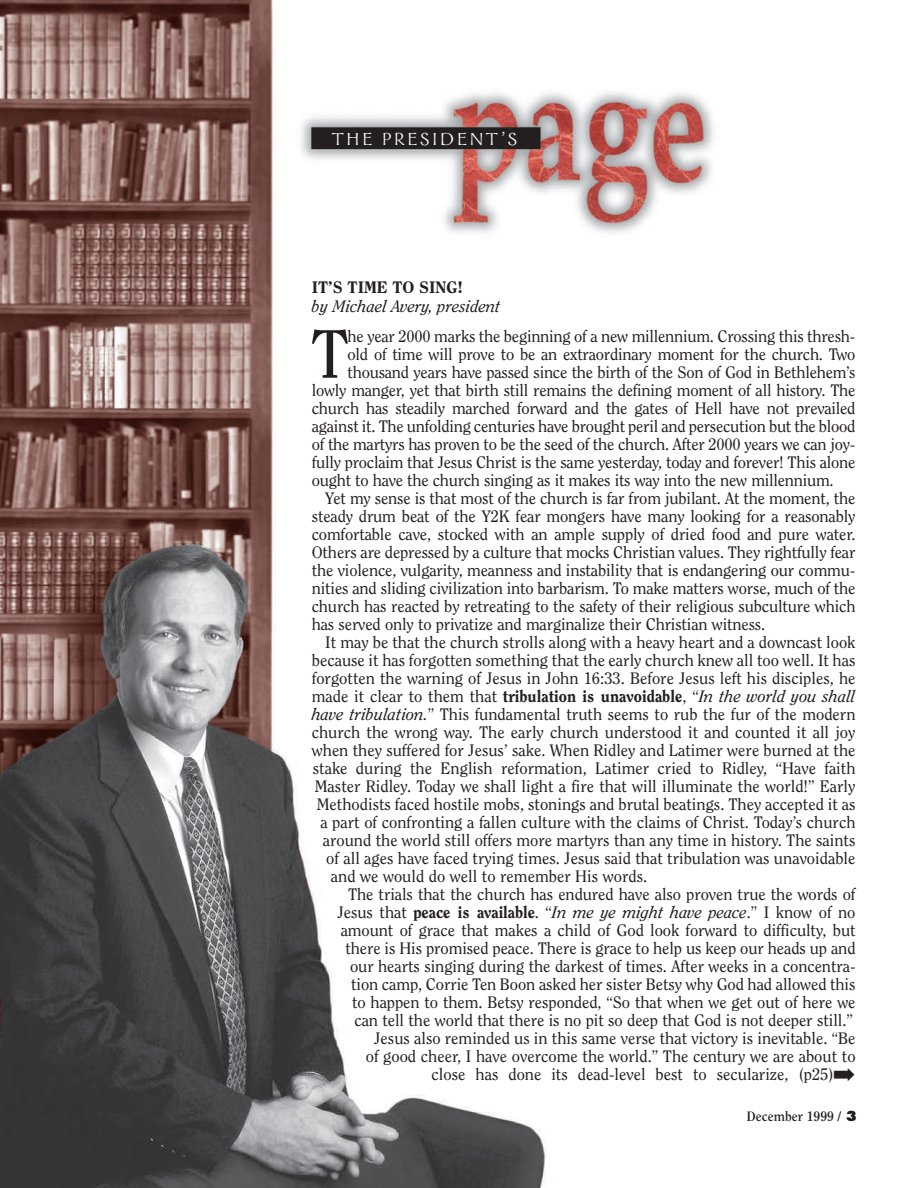
<style>
.page{position:relative;width:918px;height:1188px;background:#fff}
.page>*{position:absolute;margin:0;border:0;box-sizing:border-box;transform-origin:0 0}
.t1{font:67.8px "Clearface";color:#231f20}
.t2{font:19.5px "Galahad Os F";letter-spacing:.15em;color:#fff}
.t3{font:16.5px "Clearface";letter-spacing:-.005em;color:#231f20}
.t4{font:800 16.5px "Clearface";color:#231f20}
.t5{font:italic 16.5px "Clearface";color:#231f20}
.t6{font:700 13.5px "Clearface";color:#231f20}
.s1{font-weight:400}
.s2{font-weight:400;font-style:italic}
.s3{font-style:italic}
.s4{font-weight:800}
.s5{font-family:"Futura";font-weight:800}
</style>
<div class="page">
<img style="left:0;top:0;width:547px;height:1188px">
<div style="left:282px;top:52px;width:592px;height:194px;background:#fff"></div>
<img style="left:301px;top:92px;width:413px;height:141px">
<p class="t2" style="left:332px;top:131px;width:187px">THE PRESIDENT’S</p>
<p class="t4" style="left:312px;top:280px;width:153px">IT’S TIME TO SING!</p>
<p class="t5" style="left:312px;top:300px;width:190px">by Michael Avery, president</p>
<h1 class="t1" style="left:311px;top:326px;width:39px">T</h1>
<p class="t3" style="left:348px;top:329px;width:509px">he year 2000 marks the beginning of a new millennium. Crossing this thresh-</p>
<p class="t3" style="left:348px;top:347px;width:509px">old of time will prove to be an extraordinary moment for the church. Two</p>
<p class="t3" style="left:348px;top:365px;width:509px">thousand years have passed since the birth of the Son of God in Bethlehem’s</p>
<p class="t3" style="left:312px;top:383px;width:545px">lowly manger, yet that birth still remains the defining moment of all history. The</p>
<p class="t3" style="left:312px;top:401px;width:545px">church has steadily marched forward and the gates of Hell have not prevailed</p>
<p class="t3" style="left:312px;top:419px;width:545px">against it. The unfolding centuries have brought peril and persecution but the blood</p>
<p class="t3" style="left:312px;top:437px;width:545px">of the martyrs has proven to be the seed of the church. After 2000 years we can joy-</p>
<p class="t3" style="left:312px;top:455px;width:545px">fully proclaim that Jesus Christ is the same yesterday, today and forever! This alone</p>
<p class="t3" style="left:312px;top:473px;width:523px">ought to have the church singing as it makes its way into the new millennium.</p>
<p class="t3" style="left:325px;top:491px;width:532px">Yet my sense is that most of the church is far from jubilant. At the moment, the</p>
<p class="t3" style="left:312px;top:509px;width:545px">steady drum beat of the Y2K fear mongers have many looking for a reasonably</p>
<p class="t3" style="left:312px;top:527px;width:545px">comfortable cave, stocked with an ample supply of dried food and pure water.</p>
<p class="t3" style="left:312px;top:545px;width:545px">Others are depressed by a culture that mocks Christian values. They rightfully fear</p>
<p class="t3" style="left:312px;top:563px;width:545px">the violence, vulgarity, meanness and instability that is endangering our commu-</p>
<p class="t3" style="left:312px;top:581px;width:545px">nities and sliding civilization into barbarism. To make matters worse, much of the</p>
<p class="t3" style="left:312px;top:599px;width:545px">church has reacted by retreating to the safety of their religious subculture which</p>
<p class="t3" style="left:312px;top:617px;width:455px">has served only to privatize and marginalize their Christian witness.</p>
<p class="t3" style="left:325px;top:635px;width:532px">It may be that the church strolls along with a heavy heart and a downcast look</p>
<p class="t3" style="left:312px;top:653px;width:545px">because it has forgotten something that the early church knew all too well. It has</p>
<p class="t3" style="left:312px;top:671px;width:545px">forgotten the warning of Jesus in John 16:33. Before Jesus left his disciples, he</p>
<p class="t4" style="left:312px;top:689px;width:545px"><span class="s1">made it clear to them that</span> tribulation is unavoidable<span class="s1">, “</span><span class="s2">In the world you shall</span></p>
<p class="t3" style="left:312px;top:707px;width:545px"><span class="s3">have tribulation.</span>” This fundamental truth seems to rub the fur of the modern</p>
<p class="t3" style="left:312px;top:725px;width:545px">church the wrong way. The early church understood it and counted it all joy</p>
<p class="t3" style="left:312px;top:743px;width:545px">when they suffered for Jesus’ sake. When Ridley and Latimer were burned at the</p>
<p class="t3" style="left:313px;top:761px;width:544px">stake during the English reformation, Latimer cried to Ridley, “Have faith</p>
<p class="t3" style="left:315px;top:779px;width:542px">Master Ridley. Today we shall light a fire that will illuminate the world!” Early</p>
<p class="t3" style="left:317px;top:797px;width:540px">Methodists faced hostile mobs, stonings and brutal beatings. They accepted it as</p>
<p class="t3" style="left:320px;top:815px;width:537px">a part of confronting a fallen culture with the claims of Christ. Today’s church</p>
<p class="t3" style="left:323px;top:833px;width:534px">around the world still offers more martyrs than any time in history. The saints</p>
<p class="t3" style="left:326px;top:851px;width:531px">of all ages have faced trying times. Jesus said that tribulation was unavoidable</p>
<p class="t3" style="left:331px;top:869px;width:318px">and we would do well to remember His words.</p>
<p class="t3" style="left:348px;top:887px;width:509px">The trials that the church has endured have also proven true the words of</p>
<p class="t3" style="left:338px;top:905px;width:519px">Jesus that <span class="s4">peace is available</span>. “<span class="s3">In me ye might have peace</span>.” I know of no</p>
<p class="t3" style="left:341px;top:923px;width:516px">amount of grace that makes a child of God look forward to difficulty, but</p>
<p class="t3" style="left:345px;top:941px;width:512px">there is His promised peace. There is grace to help us keep our heads up and</p>
<p class="t3" style="left:350px;top:959px;width:507px">our hearts singing during the darkest of times. After weeks in a concentra-</p>
<p class="t3" style="left:351px;top:977px;width:506px">tion camp, Corrie Ten Boon asked her sister Betsy why God had allowed this</p>
<p class="t3" style="left:352px;top:995px;width:505px">to happen to them. Betsy responded, “So that when we get out of here we</p>
<p class="t3" style="left:354px;top:1013px;width:500px">can tell the world that there is no pit so deep that God is not deeper still.”</p>
<p class="t3" style="left:374px;top:1031px;width:483px">Jesus also reminded us in this same verse that victory is inevitable. “Be</p>
<p class="t3" style="left:366px;top:1049px;width:491px">of good cheer, I have overcome the world.” The century we are about to</p>
<p class="t3" style="left:432px;top:1067px;width:425px">close has done its dead-level best to secularize, (p25)➡</p>
<p class="t6" style="left:747px;top:1110px;width:112px">December 1999 / <span class="s5">3</span></p>
</div>
